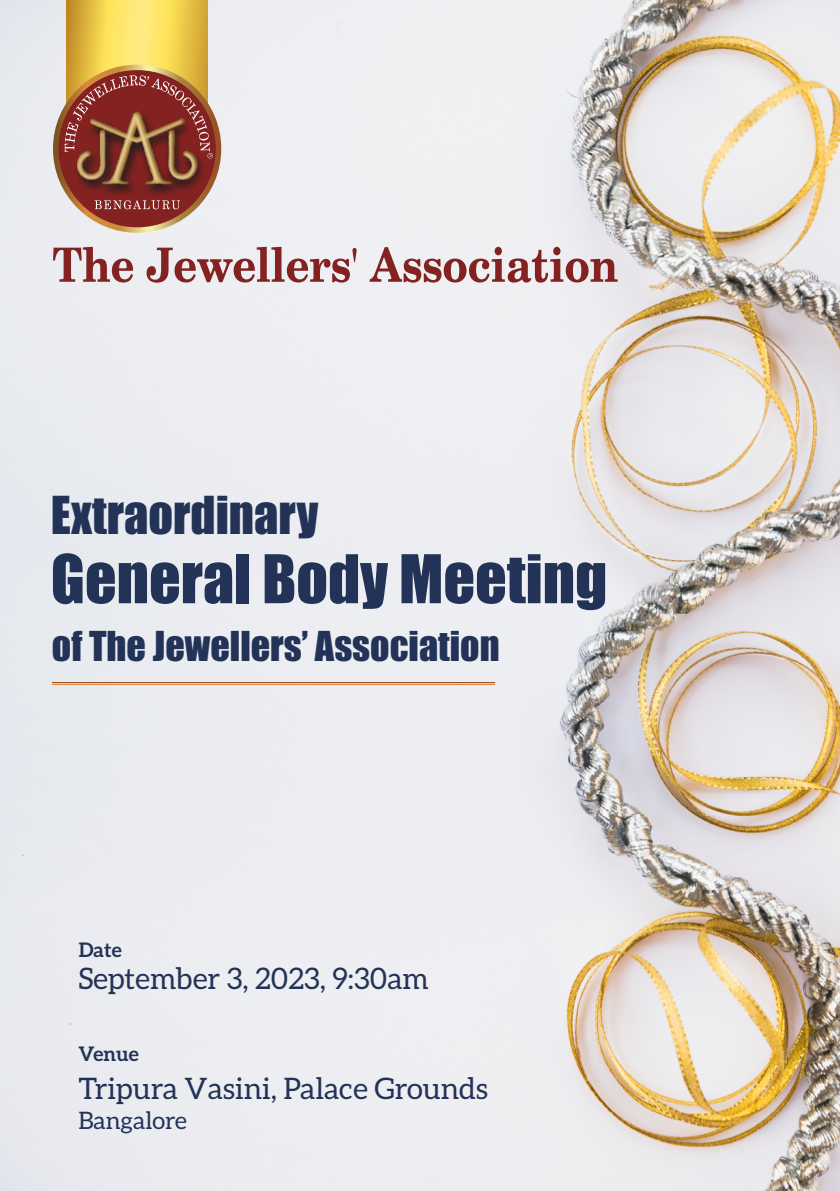
<style>
.page{position:relative;width:840px;height:1191px;background:#fff}
.page>*{position:absolute;margin:0;border:0;box-sizing:border-box;transform-origin:0 0}
.t1{font:62px "Impact";color:#223357}
.t2{font:48.4px "Impact";color:#223357}
.t3{font:38px "Impact";color:#223357}
.t4{font:29.6px "Aleo";color:#223357}
.t5{font:24px "Aleo";color:#223357}
.t6{font:700 20px "Aleo";color:#223357}
</style>
<div class="page">
<img style="left:0;top:0;width:839px;height:1191px">
<svg style="left:66px;top:0;width:142px;height:75px;background:#edcc53"></svg>
<svg style="left:53px;top:65px;width:168px;height:168px;background:#b48347"></svg>
<div style="left:58px;top:70px;width:158px;height:157px;background:#832221;border-radius:50%"></div>
<img style="left:86px;top:159px;width:120px;height:38px">
<img style="left:76px;top:159px;width:123px;height:28px">
<img style="left:113px;top:159px;width:24px;height:24px">
<img style="left:123px;top:159px;width:49px;height:23px">
<img style="left:78px;top:159px;width:27px;height:20px">
<img style="left:168px;top:159px;width:27px;height:20px">
<svg style="left:64px;top:75px;width:149px;height:84px"></svg>
<svg style="left:95px;top:200px;width:85px;height:9px"></svg>
<svg style="left:53px;top:247px;width:564px;height:36px"></svg>
<svg style="left:53px;top:682px;width:441px;height:2px"></svg>
<h2 class="t2" style="left:51px;top:495px;width:269px">Extraordinary</h2>
<h1 class="t1" style="left:51px;top:554px;width:557px">General Body Meeting</h1>
<p class="t3" style="left:52px;top:631px;width:449px">of The Jewellers’ Association</p>
<p class="t6" style="left:79px;top:940px;width:45px">Date</p>
<p class="t4" style="left:78px;top:965px;width:352px">September 3, 2023, 9:30am</p>
<p class="t6" style="left:79px;top:1045px;width:62px">Venue</p>
<p class="t4" style="left:78px;top:1075px;width:411px">Tripura Vasini, Palace Grounds</p>
<p class="t5" style="left:78px;top:1109px;width:110px">Bangalore</p>
</div>
